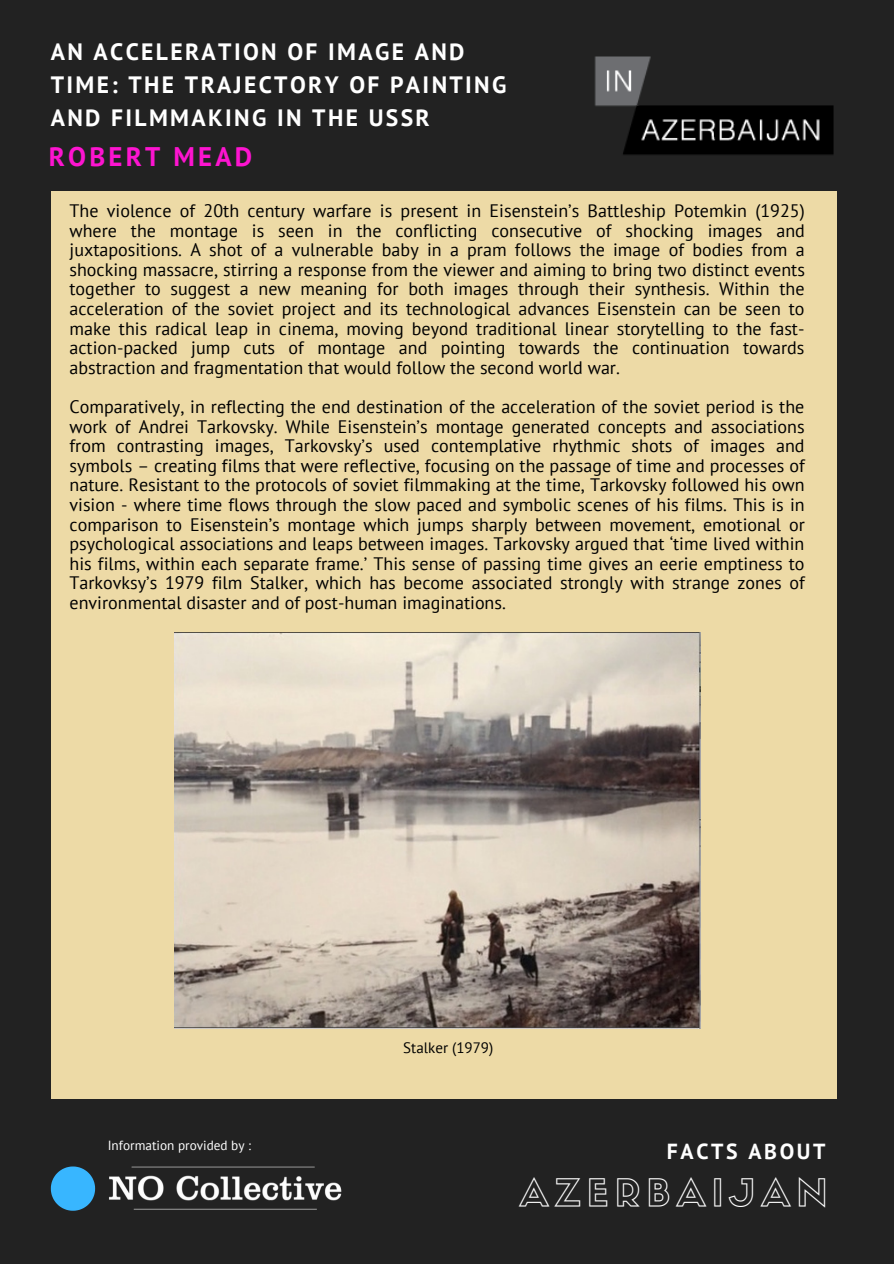
<style>
.page{position:relative;width:894px;height:1264px;background:#fff}
.page>*{position:absolute;margin:0;border:0;box-sizing:border-box;transform-origin:0 0}
.t1{font:36.6px "Sifonn Basic Outline";letter-spacing:.18em;color:#fff}
.t2{font:700 26.85px "PT Sans";letter-spacing:.12em;color:#fd14d0}
.t3{font:700 23.55px/33px "PT Sans";letter-spacing:.1em;color:#fff}
.t4{font:700 21.75px "PT Sans";letter-spacing:.12em;color:#fff}
.t5{font:18px/19.6px "PT Sans";color:#000;text-align:justify}
.t6{font:15px "PT Sans";color:#000}
.t7{font:13.2px "PT Sans";color:#fff}
</style>
<div class="page">
<div style="left:0;top:0;width:893px;height:1263px;background:#222"></div>
<img style="left:594px;top:56px;width:240px;height:99px">
<img style="left:95px;top:1166px;width:247px;height:44px">
<div style="left:51px;top:191px;width:785px;height:908px;background:#eddaa6"></div>
<svg style="left:51px;top:1166px;width:44px;height:44px"></svg>
<img style="left:174px;top:632px;width:526px;height:396px">
<p class="t3" style="left:51px;top:34px;width:457px">AN ACCELERATION OF IMAGE AND<br>TIME: THE TRAJECTORY OF PAINTING<br>AND FILMMAKING IN THE USSR</p>
<p class="t2" style="left:49px;top:138px;width:205px">ROBERT MEAD</p>
<p class="t5" style="left:69px;top:200px;width:736px">The violence of 20th century warfare is present in Eisenstein’s Battleship Potemkin (1925) where the montage is seen in the conflicting consecutive of shocking images and juxtapositions. A shot of a vulnerable baby in a pram follows the image of bodies from a shocking massacre, stirring a response from the viewer and aiming to bring two distinct events together to suggest a new meaning for both images through their synthesis. Within the acceleration of the soviet project and its technological advances Eisenstein can be seen to make this radical leap in cinema, moving beyond traditional linear storytelling to the fast&shy;action-packed jump cuts of montage and pointing towards the continuation towards abstraction and fragmentation that would follow the second world war.</p>
<p class="t5" style="left:69px;top:396px;width:736px">Comparatively, in reflecting the end destination of the acceleration of the soviet period is the work of Andrei Tarkovsky. While Eisenstein’s montage generated concepts and associations from contrasting images, Tarkovsky’s used contemplative rhythmic shots of images and symbols – creating films that were reflective, focusing on the passage of time and processes of nature. Resistant to the protocols of soviet filmmaking at the time, Tarkovsky followed his own vision - where time flows through the slow paced and symbolic scenes of his films. This is in comparison to Eisenstein’s montage which jumps sharply between movement, emotional or psychological associations and leaps between images. Tarkovsky argued that ‘time lived within his films, within each separate frame.’ This sense of passing time gives an eerie emptiness to Tarkovksy’s 1979 film Stalker, which has become associated strongly with strange zones of environmental disaster and of post-human imaginations.</p>
<p class="t7" style="left:108px;top:1136px;width:145px">Information provided by :</p>
<p class="t6" style="left:403px;top:1038px;width:91px">Stalker (1979)</p>
<p class="t4" style="left:666px;top:1136px;width:160px">FACTS ABOUT</p>
<p class="t1" style="left:520px;top:1178px;width:309px">AZERBAIJAN</p>
</div>
